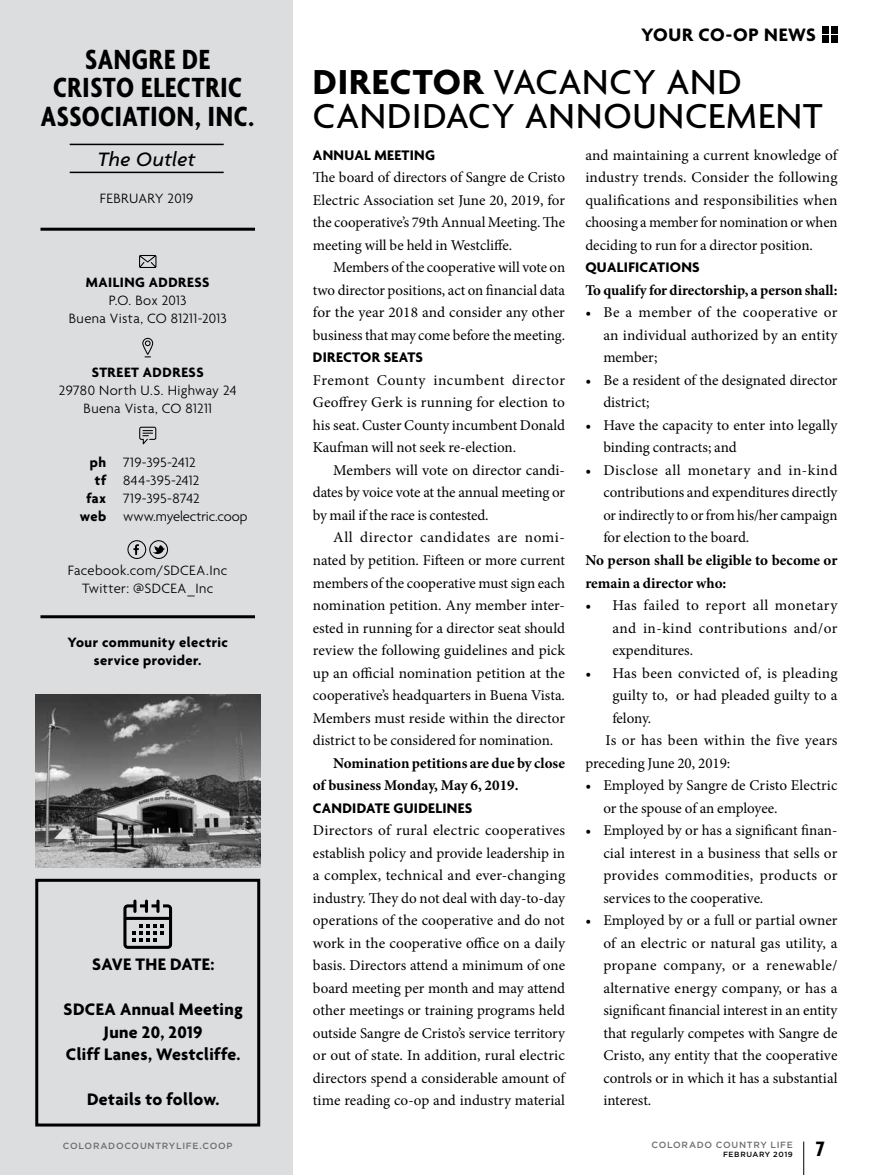
<style>
.page{position:relative;width:878px;height:1175px;background:#fff}
.page>*{position:absolute;margin:0;border:0;box-sizing:border-box;transform-origin:0 0}
.t1{font:500 37.5px/34.5px "Agenda";letter-spacing:.02em;color:#000}
.t2{font:700 condensed 30px/28.5px "Agenda";letter-spacing:.02em;color:#000;text-align:center}
.t3{font:700 condensed 22.5px "Agenda";color:#000}
.t4{font:italic 500 21px "Agenda";letter-spacing:.02em;color:#000}
.t5{font:700 19.5px "Agenda";letter-spacing:.03em;color:#000}
.t6{font:700 18px/22.5px "Agenda";letter-spacing:.02em;color:#000;text-align:center}
.t7{font:15px/22.5px "Minion Pro";color:#000;text-align:justify}
.t8{font:700 15px/22.5px "Minion Pro";color:#000}
.t9{font:700 15px "Agenda";letter-spacing:.02em;color:#000}
.t10{font:15px "Minion Pro";letter-spacing:.02em;color:#000}
.t11{font:300 14.7px/18px "Agenda";letter-spacing:.02em;color:#000;text-align:center}
.t12{font:700 14.7px/18px "Agenda";letter-spacing:.03em;color:#000;text-align:center}
.t13{font:300 14.7px "Agenda";letter-spacing:-.01em;color:#000}
.t14{font:500 9px "Gotham HTF";letter-spacing:.08em;color:#6d6e71}
.t15{font:500 7.5px "Gotham HTF";letter-spacing:.08em;color:#000}
.s1{font-weight:700}
</style>
<div class="page">
<div style="left:0;top:0;width:292px;height:1174px;background:#dcddde"></div>
<hr style="left:70px;top:144px;width:154px;height:1px;background:#000">
<hr style="left:70px;top:172px;width:154px;height:1px;background:#000">
<hr style="left:40px;top:615px;width:215px;height:3px;background:#000">
<hr style="left:40px;top:228px;width:215px;height:3px;background:#000">
<svg style="left:139px;top:255px;width:17px;height:13px"></svg>
<svg style="left:142px;top:338px;width:11px;height:19px"></svg>
<svg style="left:139px;top:427px;width:17px;height:17px"></svg>
<svg style="left:127px;top:540px;width:41px;height:19px"></svg>
<img style="left:35px;top:695px;width:225px;height:172px">
<svg style="left:123px;top:899px;width:49px;height:49px"></svg>
<div style="left:35px;top:878px;width:225px;height:248px;border:3px solid #000"></div>
<hr style="left:803px;top:1141px;width:1px;height:33px;background:#000">
<div style="left:830px;top:36px;width:7px;height:7px;background:#000"></div>
<div style="left:830px;top:26px;width:7px;height:7px;background:#000"></div>
<div style="left:821px;top:36px;width:7px;height:7px;background:#000"></div>
<div style="left:821px;top:26px;width:7px;height:7px;background:#000"></div>
<h2 class="t2" style="left:41px;top:47px;width:215px">SANGRE DE<br>CRISTO ELECTRIC<br>ASSOCIATION, INC.</h2>
<h3 class="t4" style="left:98px;top:146px;width:99px">The Outlet</h3>
<p class="t11" style="left:100px;top:190px;width:95px">FEBRUARY 2019</p>
<p class="t12" style="left:86px;top:274px;width:125px">MAILING ADDRESS</p>
<p class="t11" style="left:69px;top:292px;width:159px">P.O. Box 2013<br>Buena Vista, CO 81211-2013</p>
<p class="t12" style="left:92px;top:364px;width:113px">STREET ADDRESS</p>
<p class="t11" style="left:59px;top:382px;width:179px">29780 North U.S. Highway 24<br>Buena Vista, CO 81211</p>
<p class="t11" style="left:90px;top:454px;width:107px"><span class="s1">ph</span> 719-395-2412</p>
<p class="t11" style="left:95px;top:472px;width:106px"><span class="s1">tf</span> 844-395-2412</p>
<p class="t11" style="left:86px;top:490px;width:115px"><span class="s1">fax</span> 719-395-8742</p>
<p class="t13" style="left:80px;top:508px;width:169px"><span class="s1">web</span> www.myelectric.coop</p>
<p class="t11" style="left:68px;top:562px;width:161px">Facebook.com/SDCEA.Inc<br>Twitter: @SDCEA_Inc</p>
<p class="t12" style="left:67px;top:634px;width:162px">Your community electric service provider.</p>
<p class="t6" style="left:92px;top:954px;width:124px">SAVE THE DATE:</p>
<p class="t6" style="left:64px;top:999px;width:181px">SDCEA Annual Meeting<br>June 20, 2019<br>Cliff Lanes, Westcliffe.</p>
<p class="t6" style="left:87px;top:1089px;width:134px">Details to follow.</p>
<p class="t14" style="left:63px;top:1140px;width:171px">COLORADOCOUNTRYLIFE.COOP</p>
<h3 class="t5" style="left:641px;top:24px;width:176px">YOUR CO-OP NEWS</h3>
<h1 class="t1" style="left:313px;top:67px;width:511px"><span class="s1">DIRECTOR</span> VACANCY AND<br>CANDIDACY ANNOUNCEMENT</h1>
<p class="t9" style="left:313px;top:147px;width:124px">ANNUAL MEETING</p>
<p class="t7" style="left:313px;top:166px;width:254px">The board of directors of Sangre de Cristo Electric Association set June 20, 2019, for the cooperative’s 79th Annual Meeting. The meeting will be held in Westcliffe.</p>
<p class="t7" style="left:313px;top:256px;width:254px;text-indent:20px">Members of the cooperative will vote on two director positions, act on financial data for the year 2018 and consider any other business that may come before the meeting.</p>
<p class="t9" style="left:313px;top:349px;width:112px">DIRECTOR SEATS</p>
<p class="t7" style="left:313px;top:369px;width:254px">Fremont County incumbent director Geoffrey Gerk is running for election to his seat. Custer County incumbent Donald Kaufman will not seek re-election.</p>
<p class="t7" style="left:313px;top:459px;width:254px;text-indent:20px">Members will vote on director candi&shy;dates by voice vote at the annual meeting or by mail if the race is contested.</p>
<p class="t7" style="left:313px;top:526px;width:254px;text-indent:20px">All director candidates are nomi&shy;nated by petition. Fifteen or more current members of the cooperative must sign each nomination petition. Any member inter&shy;ested in running for a director seat should review the following guidelines and pick up an official nomination petition at the cooperative’s headquarters in Buena Vista.<br>Members must reside within the director district to be considered for nomination.</p>
<p class="t8" style="left:313px;top:752px;width:253px;text-indent:20px">Nomination petitions are due by close of business Monday, May 6, 2019.</p>
<p class="t9" style="left:313px;top:799px;width:161px">CANDIDATE GUIDELINES</p>
<p class="t7" style="left:313px;top:819px;width:254px">Directors of rural electric cooperatives establish policy and provide leadership in a complex, technical and ever-changing industry. They do not deal with day-to-day operations of the cooperative and do not work in the cooperative office on a daily basis. Directors attend a minimum of one board meeting per month and may attend other meetings or training programs held outside Sangre de Cristo’s service territory or out of state. In addition, rural electric directors spend a considerable amount of time reading co-op and industry material</p>
<p class="t7" style="left:585px;top:144px;width:254px">and maintaining a current knowledge of industry trends. Consider the following qualifications and responsibilities when choosing a member for nomination or when deciding to run for a director position.</p>
<p class="t9" style="left:585px;top:259px;width:116px">QUALIFICATIONS</p>
<p class="t8" style="left:585px;top:279px;width:253px">To qualify for directorship, a person shall:</p>
<p class="t7" style="left:603px;top:301px;width:236px;text-indent:-18px">• Be a member of the cooperative or an individual authorized by an entity member;</p>
<p class="t7" style="left:603px;top:369px;width:235px;text-indent:-18px">• Be a resident of the designated director district;</p>
<p class="t7" style="left:603px;top:414px;width:235px;text-indent:-18px">• Have the capacity to enter into legally binding contracts; and</p>
<p class="t7" style="left:603px;top:459px;width:236px;text-indent:-18px">• Disclose all monetary and in-kind contributions and expenditures directly or indirectly to or from his/her campaign for election to the board.</p>
<p class="t8" style="left:585px;top:549px;width:253px">No person shall be eligible to become or remain a director who:</p>
<p class="t7" style="left:612px;top:594px;width:226px;text-indent:-27px">• Has failed to report all monetary and in-kind contributions and/or expenditures.</p>
<p class="t10" style="left:585px;top:662px;width:254px">• Has been convicted of, is pleading</p>
<p class="t7" style="left:612px;top:684px;width:227px">guilty to, or had pleaded guilty to a</p>
<p class="t7" style="left:612px;top:706px;width:40px">felony.</p>
<p class="t10" style="left:605px;top:730px;width:233px">Is or has been within the five years</p>
<p class="t7" style="left:585px;top:751px;width:147px">preceding June 20, 2019:</p>
<p class="t7" style="left:603px;top:774px;width:235px;text-indent:-18px">• Employed by Sangre de Cristo Electric or the spouse of an employee.</p>
<p class="t7" style="left:603px;top:819px;width:236px;text-indent:-18px">• Employed by or has a significant finan&shy;cial interest in a business that sells or provides commodities, products or services to the cooperative.</p>
<p class="t7" style="left:603px;top:909px;width:236px;text-indent:-18px">• Employed by or a full or partial owner of an electric or natural gas utility, a propane company, or a renewable/ alternative energy company, or has a significant financial interest in an entity that regularly competes with Sangre de Cristo, any entity that the cooperative controls or in which it has a substantial interest.</p>
<p class="t14" style="left:651px;top:1140px;width:143px">COLORADO COUNTRY LIFE</p>
<p class="t15" style="left:723px;top:1150px;width:71px">FEBRUARY 2019</p>
<h3 class="t3" style="left:816px;top:1136px;width:10px">7</h3>
</div>
